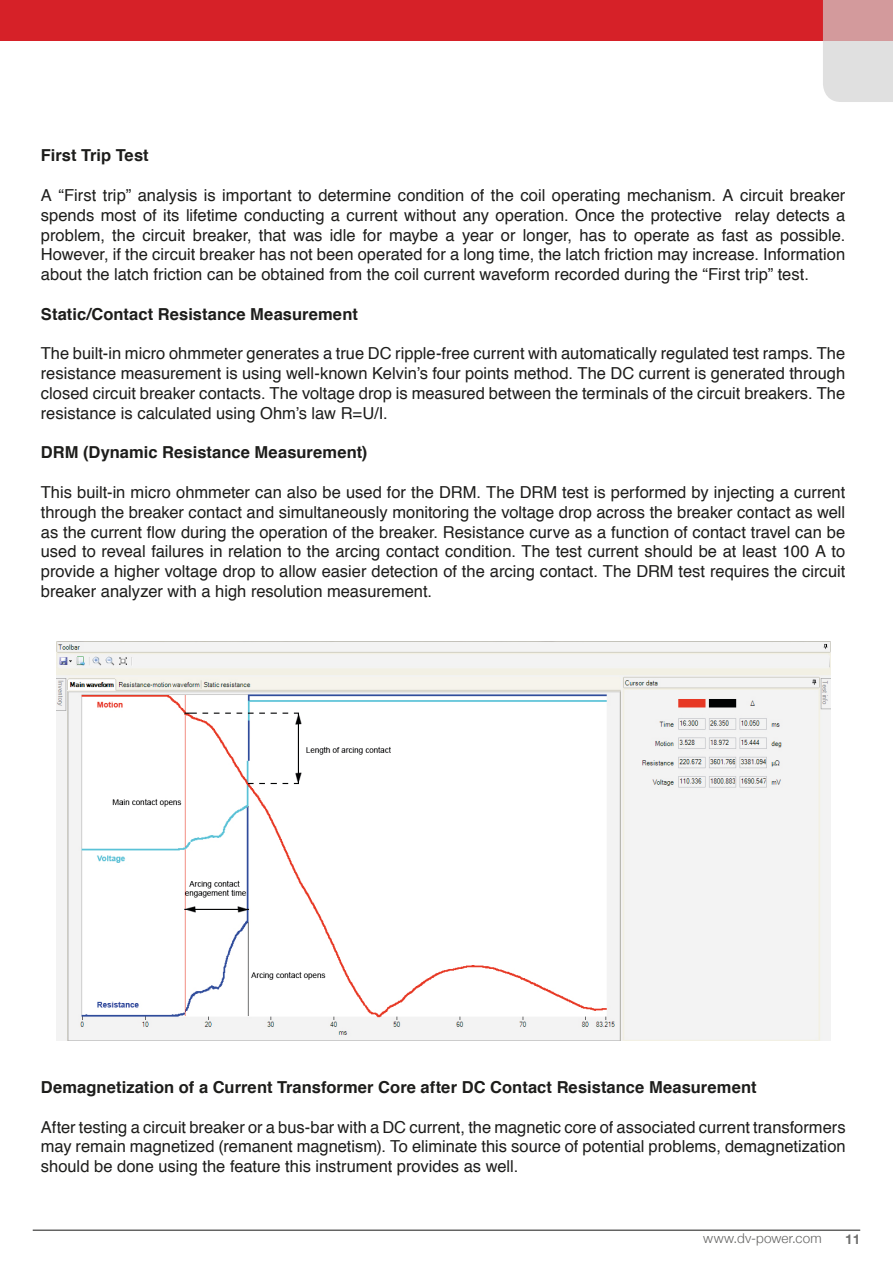
<style>
.page{position:relative;width:893px;height:1263px;background:#fff}
.page>*{position:absolute;margin:0;border:0;box-sizing:border-box;transform-origin:0 0}
.t1{font:16.5px/19.8px "Helvetica";color:#1d1d1b;text-align:justify}
.t2{font:700 16.5px "Helvetica";letter-spacing:.005em;color:#1d1d1b}
.t3{font:300 13.5px "Helvetica Neue";letter-spacing:.015em;color:#646463}
.t4{font:700 13.5px "Helvetica Neue";color:#70706f}
</style>
<div class="page">
<hr style="left:33px;top:1229px;width:827px;height:2px;background:#646463">
<div style="left:0;top:0;width:893px;height:41px;background:#d62128"></div>
<svg style="left:823px;top:0;width:70px;height:102px;background:#dbc4c4"></svg>
<img style="left:56px;top:642px;width:774px;height:399px">
<p class="t2" style="left:41px;top:142px;width:109px">First Trip Test</p>
<p class="t1" style="left:41px;top:186px;width:806px">A “First trip” analysis is important to determine condition of the coil operating mechanism. A circuit breaker spends most of its lifetime conducting a current without any operation. Once the protective relay detects a problem, the circuit breaker, that was idle for maybe a year or longer, has to operate as fast as possible.<br>However, if the circuit breaker has not been operated for a long time, the latch friction may increase. Information about the latch friction can be obtained from the coil current waveform recorded during the “First trip” test.</p>
<p class="t2" style="left:41px;top:301px;width:319px">Static/Contact Resistance Measurement</p>
<p class="t1" style="left:41px;top:344px;width:806px">The built-in micro ohmmeter generates a true DC ripple-free current with automatically regulated test ramps. The resistance measurement is using well-known Kelvin’s four points method. The DC current is generated through closed circuit breaker contacts. The voltage drop is measured between the terminals of the circuit breakers. The resistance is calculated using Ohm’s law R=U/I.</p>
<p class="t2" style="left:41px;top:439px;width:328px">DRM (Dynamic Resistance Measurement)</p>
<p class="t1" style="left:41px;top:483px;width:806px">This built-in micro ohmmeter can also be used for the DRM. The DRM test is performed by injecting a current through the breaker contact and simultaneously monitoring the voltage drop across the breaker contact as well as the current flow during the operation of the breaker. Resistance curve as a function of contact travel can be used to reveal failures in relation to the arcing contact condition. The test current should be at least 100 A to provide a higher voltage drop to allow easier detection of the arcing contact. The DRM test requires the circuit breaker analyzer with a high resolution measurement.</p>
<p class="t2" style="left:41px;top:1074px;width:717px">Demagnetization of a Current Transformer Core after DC Contact Resistance Measurement</p>
<p class="t1" style="left:41px;top:1117px;width:806px">After testing a circuit breaker or a bus-bar with a DC current, the magnetic core of associated current transformers may remain magnetized (remanent magnetism). To eliminate this source of potential problems, demagnetization should be done using the feature this instrument provides as well.</p>
<p class="t3" style="left:703px;top:1227px;width:120px">www.dv-power.com</p>
<p class="t4" style="left:845px;top:1227px;width:17px">11</p>
</div>
